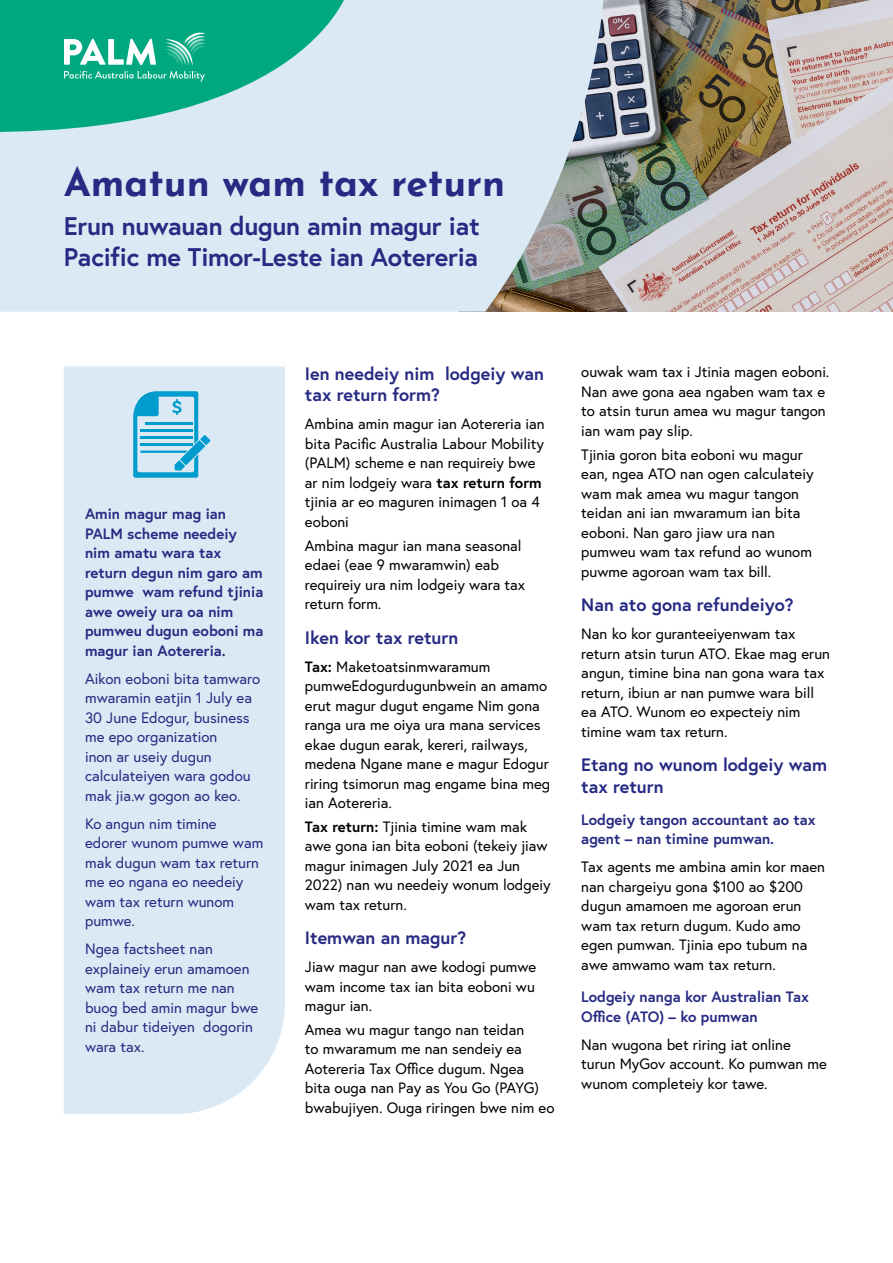
<style>
.page{position:relative;width:893px;height:1263px;background:#fff}
.page>*{position:absolute;margin:0;border:0;box-sizing:border-box;transform-origin:0 0}
.t1{font:700 39px "Josefin Sans";color:#262a82}
.t2{font:700 25.5px/30.6px "Europa";letter-spacing:-.01em;color:#262a82}
.t3{font:700 18px/21.6px "Europa";color:#262a82}
.t4{font:15px/19.5px "Europa";color:#000}
.t5{font:15px/19.5px "Europa";color:#262a82}
.t6{font:700 15px/19.5px "Europa";color:#262a82}
.s1{font-weight:700}
</style>
<div class="page">
<img style="left:607px;top:0;width:286px;height:312px">
<svg style="left:0;top:0;width:607px;height:312px;background:#d0dee7"></svg>
<svg style="left:0;top:0;width:350px;height:132px;background:#3fbaa1"></svg>
<svg style="left:64px;top:39px;width:92px;height:26px"></svg>
<svg style="left:64px;top:71px;width:141px;height:11px;background:#32b998"></svg>
<svg style="left:166px;top:33px;width:39px;height:32px"></svg>
<div style="left:64px;top:366px;width:221px;height:748px;background:#dae9f4"></div>
<svg style="left:133px;top:391px;width:77px;height:87px;background:#81c9e4"></svg>
<h1 class="t1" style="left:64px;top:147px;width:443px">Amatun wam tax return</h1>
<h2 class="t2" style="left:64px;top:210px;width:417px">Erun nuwauan dugun amin magur iat<br>Pacific me Timor-Leste ian Aotereria</h2>
<p class="t6" style="left:85px;top:504px;width:180px">Amin magur mag ian<br>PALM scheme needeiy nim amatu wara tax return degun nim garo am pumwe wam refund tjinia awe oweiy ura oa nim pumweu dugun eoboni ma magur ian Aotereria.</p>
<p class="t5" style="left:85px;top:668px;width:177px">Aikon eoboni bita tamwaro mwaramin eatjin 1 July ea<br>30 June Edogur, business me epo organization<br>inon ar useiy dugun calculateiyen wara godou mak jia.w gogon ao keo.</p>
<p class="t5" style="left:85px;top:813px;width:180px">Ko angun nim timine<br>edorer wunom pumwe wam mak dugun wam tax return me eo ngana eo needeiy wam tax return wunom pumwe.</p>
<p class="t5" style="left:85px;top:939px;width:175px">Ngea factsheet nan explaineiy erun amamoen wam tax return me nan buog bed amin magur bwe ni dabur tideiyen dogorin wara tax.</p>
<p class="t3" style="left:305px;top:362px;width:240px">Ien needeiy nim lodgeiy wan tax return form?</p>
<p class="t4" style="left:305px;top:414px;width:241px">Ambina amin magur ian Aotereria ian bita Pacific Australia Labour Mobility (PALM) scheme e nan requireiy bwe ar nim lodgeiy wara <span class="s1">tax return form </span>tjinia ar eo maguren inimagen 1 oa 4 eoboni</p>
<p class="t4" style="left:305px;top:535px;width:222px">Ambina magur ian mana seasonal edaei (eae 9 mwaramwin) eab requireiy ura nim lodgeiy wara tax return form.</p>
<p class="t3" style="left:305px;top:626px;width:155px">Iken kor tax return</p>
<p class="t4" style="left:305px;top:656px;width:247px"><span class="s1">Tax:</span> Maketoatsinmwaramum pumweEdogurdugunbwein an amamo erut magur dugut engame Nim gona ranga ura me oiya ura mana services ekae dugun earak, kereri, railways, medena Ngane mane e magur Edogur riring tsimorun mag engame bina meg ian Aotereria.</p>
<p class="t4" style="left:305px;top:816px;width:247px"><span class="s1">Tax return:</span> Tjinia timine wam mak awe gona ian bita eoboni (tekeiy jiaw magur inimagen July 2021 ea Jun<br>2022) nan wu needeiy wonum lodgeiy wam tax return.</p>
<p class="t3" style="left:305px;top:926px;width:163px">Itemwan an magur?</p>
<p class="t4" style="left:305px;top:957px;width:233px;text-align:justify">Jiaw magur nan awe kodogi pumwe wam income tax ian bita eoboni wu magur ian.</p>
<p class="t4" style="left:305px;top:1020px;width:251px">Amea wu magur tango nan teidan<br>to mwaramum me nan sendeiy ea<br>Aotereria Tax Office dugum. Ngea<br>bita ouga nan Pay as You Go (PAYG) bwabujiyen. Ouga riringen bwe nim eo</p>
<p class="t4" style="left:581px;top:362px;width:250px">ouwak wam tax i Jtinia magen eoboni.<br>Nan awe gona aea ngaben wam tax e to atsin turun amea wu magur tangon ian wam pay slip.</p>
<p class="t4" style="left:581px;top:444px;width:234px">Tjinia goron bita eoboni wu magur ean, ngea ATO nan ogen calculateiy wam mak amea wu magur tangon teidan ani ian mwaramum ian bita eoboni. Nan garo jiaw ura nan pumweu wam tax refund ao wunom puwme agoroan wam tax bill.</p>
<p class="t3" style="left:581px;top:593px;width:214px">Nan ato gona refundeiyo?</p>
<p class="t4" style="left:581px;top:624px;width:250px">Nan ko kor guranteeiyenwam tax return atsin turun ATO. Ekae mag erun angun, timine bina nan gona wara tax return, ibiun ar nan pumwe wara bill ea ATO. Wunom eo expecteiy nim timine wam tax return.</p>
<p class="t3" style="left:581px;top:753px;width:247px">Etang no wunom lodgeiy wam tax return</p>
<p class="t6" style="left:581px;top:809px;width:236px">Lodgeiy tangon accountant ao tax agent – nan timine pumwan.</p>
<p class="t4" style="left:581px;top:857px;width:245px">Tax agents me ambina amin kor maen nan chargeiyu gona $100 ao $200 dugun amamoen me agoroan erun wam tax return dugum. Kudo amo egen pumwan. Tjinia epo tubum na awe amwamo wam tax return.</p>
<p class="t6" style="left:581px;top:987px;width:229px">Lodgeiy nanga kor Australian Tax<br>Office (ATO) – ko pumwan</p>
<p class="t4" style="left:581px;top:1034px;width:247px">Nan wugona bet riring iat online turun MyGov account. Ko pumwan me wunom completeiy kor tawe.</p>
</div>
